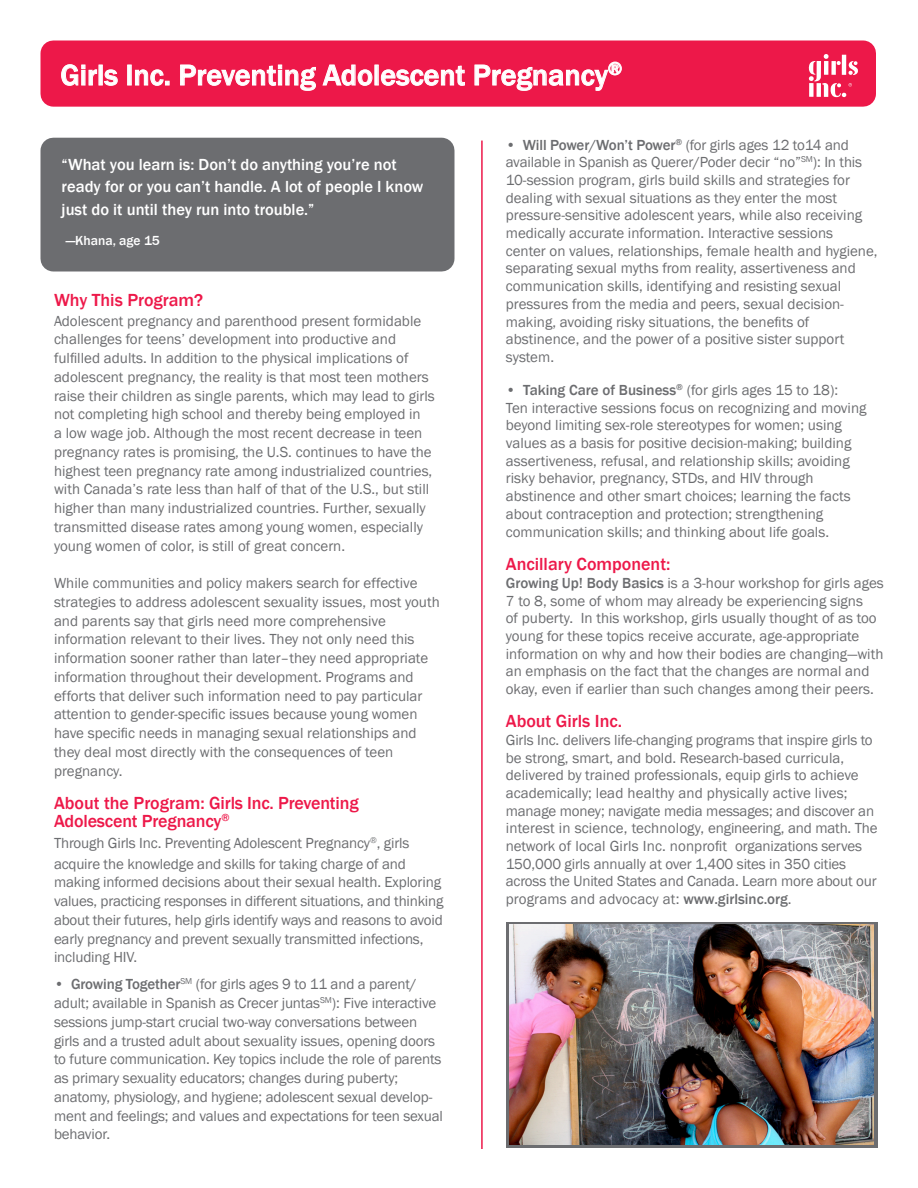
<style>
.page{position:relative;width:918px;height:1188px;background:#fff}
.page>*{position:absolute;margin:0;border:0;box-sizing:border-box;transform-origin:0 0}
.t1{font:500 30px "Franklin Gothic";color:#fff}
.t2{font:500 18px "Franklin Gothic";color:#ed1849}
.t3{font:500 16.5px/22.5px "Franklin Gothic";color:#fff}
.t4{font:15px/18.8px "Franklin Gothic";color:#6c6d70}
.t5{font:500 13.5px "Franklin Gothic";color:#fff}
.s1{font-weight:500}
</style>
<div class="page">
<div style="left:40px;top:40px;width:836px;height:67px;background:#ed1849"></div>
<svg style="left:61px;top:64px;width:36px;height:22px"></svg>
<svg style="left:104px;top:70px;width:14px;height:16px"></svg>
<svg style="left:135px;top:70px;width:34px;height:16px"></svg>
<svg style="left:180px;top:65px;width:136px;height:26px"></svg>
<svg style="left:323px;top:65px;width:49px;height:21px"></svg>
<svg style="left:381px;top:66px;width:84px;height:20px"></svg>
<svg style="left:475px;top:62px;width:147px;height:29px"></svg>
<div style="left:40px;top:138px;width:414px;height:134px;background:#6c6d70"></div>
<svg style="left:506px;top:922px;width:372px;height:226px;background:#797679"></svg>
<svg style="left:808px;top:54px;width:50px;height:43px"></svg>
<hr style="left:481px;top:141px;width:2px;height:1008px;background:#ed1849">
<img style="left:510px;top:925px;width:363px;height:219px">
<p class="t1" style="left:60px;top:56px;width:563px">Girls Inc. Preventing Adolescent Pregnancy<sup>®</sup></p>
<p class="t3" style="left:62px;top:153px;width:363px">“What you learn is: Don’t do anything you’re not ready for or you can’t handle. A lot of people I know just do it until they run into trouble.”</p>
<p class="t5" style="left:66px;top:232px;width:95px">—Khana, age 15</p>
<p class="t2" style="left:54px;top:289px;width:151px">Why This Program?</p>
<p class="t4" style="left:54px;top:311px;width:382px">Adolescent pregnancy and parenthood present formidable challenges for teens’ development into productive and fulfilled adults. In addition to the physical implications of adolescent pregnancy, the reality is that most teen mothers raise their children as single parents, which may lead to girls not completing high school and thereby being employed in<br>a low wage job. Although the most recent decrease in teen pregnancy rates is promising, the U.S. continues to have the highest teen pregnancy rate among industrialized countries, with Canada’s rate less than half of that of the U.S., but still higher than many industrialized countries. Further, sexually transmitted disease rates among young women, especially young women of color, is still of great concern.</p>
<p class="t4" style="left:54px;top:574px;width:387px">While communities and policy makers search for effective strategies to address adolescent sexuality issues, most youth and parents say that girls need more comprehensive</p>
<p class="t4" style="left:54px;top:630px;width:376px">information relevant to their lives. They not only need this information sooner rather than later–they need appropriate information throughout their development. Programs and</p>
<p class="t4" style="left:54px;top:686px;width:370px">efforts that deliver such information need to pay particular</p>
<p class="t4" style="left:54px;top:705px;width:365px;text-align:justify">attention to gender-specific issues because young women have specific needs in managing sexual relationships and they deal most directly with the consequences of teen</p>
<p class="t4" style="left:54px;top:761px;width:70px">pregnancy.</p>
<p class="t2" style="left:54px;top:791px;width:306px">About the Program: Girls Inc. Preventing</p>
<p class="t2" style="left:54px;top:809px;width:177px">Adolescent Pregnancy<sup>®</sup></p>
<p class="t4" style="left:54px;top:833px;width:357px">Through Girls Inc. Preventing Adolescent Pregnancy<sup>®</sup>, girls</p>
<p class="t4" style="left:54px;top:854px;width:391px">acquire the knowledge and skills for taking charge of and making informed decisions about their sexual health. Exploring values, practicing responses in different situations, and thinking about their futures, help girls identify ways and reasons to avoid early pregnancy and prevent sexually transmitted infections, including HIV.</p>
<p class="t4" style="left:54px;top:975px;width:391px">• <span class="s1">Growing Together</span><sup>SM</sup> (for girls ages 9 to 11 and a parent/ adult; available in Spanish as Crecer juntas<sup>SM</sup>): Five interactive sessions jump-start crucial two-way conversations between girls and a trusted adult about sexuality issues, opening doors to future communication. Key topics include the role of parents as primary sexuality educators; changes during puberty; anatomy, physiology, and hygiene; adolescent sexual develop&shy;ment and feelings; and values and expectations for teen sexual behavior.</p>
<p class="t4" style="left:506px;top:135px;width:345px">• <span class="s1">Will Power/Won’t Power</span><sup>®</sup> (for girls ages 12 to14 and</p>
<p class="t4" style="left:506px;top:153px;width:358px">available in Spanish as Querer/Poder decir “no”<sup>SM</sup>): In this</p>
<p class="t4" style="left:506px;top:171px;width:346px">10-session program, girls build skills and strategies for</p>
<p class="t4" style="left:506px;top:189px;width:333px">dealing with sexual situations as they enter the most</p>
<p class="t4" style="left:506px;top:206px;width:358px">pressure-sensitive adolescent years, while also receiving</p>
<p class="t4" style="left:506px;top:224px;width:329px">medically accurate information. Interactive sessions</p>
<p class="t4" style="left:506px;top:242px;width:373px">center on values, relationships, female health and hygiene,</p>
<p class="t4" style="left:506px;top:259px;width:352px">separating sexual myths from reality, assertiveness and</p>
<p class="t4" style="left:506px;top:277px;width:337px">communication skills, identifying and resisting sexual</p>
<p class="t4" style="left:506px;top:295px;width:340px">pressures from the media and peers, sexual decision-</p>
<p class="t4" style="left:506px;top:312px;width:305px">making, avoiding risky situations, the benefits of</p>
<p class="t4" style="left:506px;top:331px;width:340px;line-height:17.7px">abstinence, and the power of a positive sister support system.</p>
<p class="t4" style="left:506px;top:381px;width:334px">• <span class="s1">Taking Care of Business</span><sup>®</sup> (for girls ages 15 to 18):</p>
<p class="t4" style="left:506px;top:399px;width:362px">Ten interactive sessions focus on recognizing and moving</p>
<p class="t4" style="left:506px;top:416px;width:338px">beyond limiting sex-role stereotypes for women; using</p>
<p class="t4" style="left:506px;top:434px;width:347px">values as a basis for positive decision-making; building</p>
<p class="t4" style="left:506px;top:452px;width:345px">assertiveness, refusal, and relationship skills; avoiding</p>
<p class="t4" style="left:506px;top:469px;width:309px">risky behavior, pregnancy, STDs, and HIV through</p>
<p class="t4" style="left:506px;top:488px;width:346px;line-height:17.7px">abstinence and other smart choices; learning the facts about contraception and protection; strengthening</p>
<p class="t4" style="left:506px;top:523px;width:325px">communication skills; and thinking about life goals.</p>
<p class="t2" style="left:506px;top:553px;width:166px">Ancillary Component:</p>
<p class="t4" style="left:506px;top:574px;width:379px;line-height:17.7px"><span class="s1">Growing Up! Body Basics</span> is a 3-hour workshop for girls ages 7 to 8, some of whom may already be experiencing signs<br>of puberty. In this workshop, girls usually thought of as too young for these topics receive accurate, age-appropriate information on why and how their bodies are changing—with an emphasis on the fact that the changes are normal and okay, even if earlier than such changes among their peers.</p>
<p class="t2" style="left:506px;top:710px;width:118px">About Girls Inc.</p>
<p class="t4" style="left:506px;top:731px;width:368px">Girls Inc. delivers life-changing programs that inspire girls to</p>
<p class="t4" style="left:506px;top:749px;width:340px">be strong, smart, and bold. Research-based curricula,</p>
<p class="t4" style="left:506px;top:766px;width:354px">delivered by trained professionals, equip girls to achieve</p>
<p class="t4" style="left:506px;top:784px;width:373px;line-height:17.7px">academically; lead healthy and physically active lives; manage money; navigate media messages; and discover an interest in science, technology, engineering, and math. The network of local Girls Inc. nonprofit organizations serves 150,000 girls annually at over 1,400 sites in 350 cities across the United States and Canada. Learn more about our programs and advocacy at: <span class="s1">www.girlsinc.org</span>.</p>
</div>
